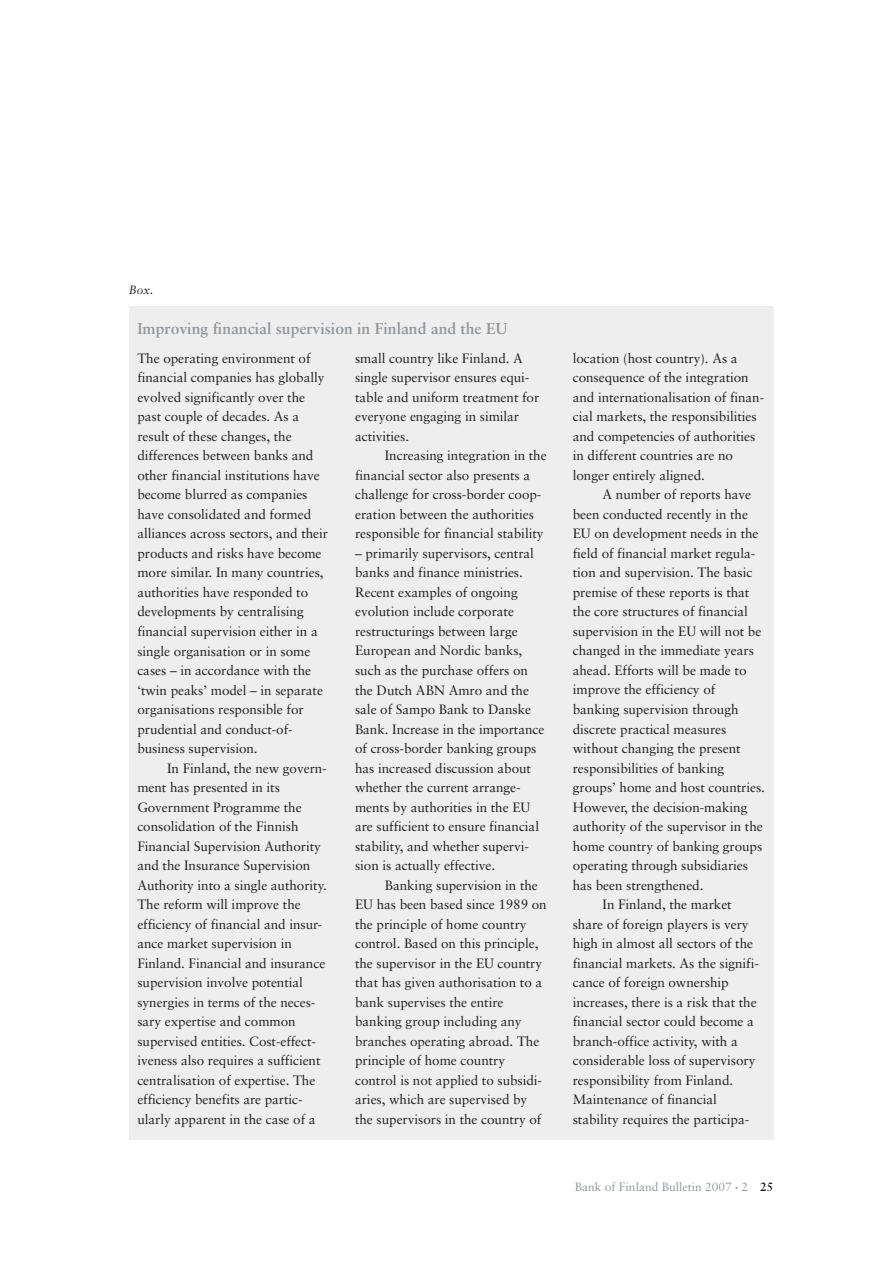
<style>
.page{position:relative;width:896px;height:1266px;background:#fff}
.page>*{position:absolute;margin:0;border:0;box-sizing:border-box;transform-origin:0 0}
.t1{font:700 15.75px "Sabon";color:#90979d}
.t2{font:13.5px "Sabon";letter-spacing:-.005em;color:#231f20}
.t3{font:12px "Sabon";color:#90979d}
.t4{font:italic 12px "Sabon";color:#231f20}
.s1{font-size:6px}
.s2{font-weight:700;color:#231f20}
</style>
<div class="page">
<div style="left:129px;top:306px;width:644px;height:833px;background:#eeeeef"></div>
<p class="t4" style="left:129px;top:285px;width:26px">Box.</p>
<p class="t1" style="left:137px;top:321px;width:372px">Improving financial supervision in Finland and the EU</p>
<p class="t2" style="left:137px;top:352px;width:174px">The operating environment of</p>
<p class="t2" style="left:137px;top:372px;width:189px">financial companies has globally</p>
<p class="t2" style="left:137px;top:391px;width:169px">evolved significantly over the</p>
<p class="t2" style="left:137px;top:411px;width:163px">past couple of decades. As a</p>
<p class="t2" style="left:137px;top:430px;width:156px">result of these changes, the</p>
<p class="t2" style="left:137px;top:450px;width:177px">differences between banks and</p>
<p class="t2" style="left:137px;top:469px;width:184px">other financial institutions have</p>
<p class="t2" style="left:137px;top:489px;width:172px">become blurred as companies</p>
<p class="t2" style="left:137px;top:508px;width:175px">have consolidated and formed</p>
<p class="t2" style="left:137px;top:528px;width:192px">alliances across sectors, and their</p>
<p class="t2" style="left:137px;top:547px;width:186px">products and risks have become</p>
<p class="t2" style="left:137px;top:567px;width:188px">more similar. In many countries,</p>
<p class="t2" style="left:137px;top:586px;width:172px">authorities have responded to</p>
<p class="t2" style="left:137px;top:606px;width:168px">developments by centralising</p>
<p class="t2" style="left:137px;top:625px;width:182px">financial supervision either in a</p>
<p class="t2" style="left:137px;top:645px;width:174px">single organisation or in some</p>
<p class="t2" style="left:137px;top:664px;width:175px">cases – in accordance with the</p>
<p class="t2" style="left:137px;top:684px;width:187px">‘twin peaks’ model – in separate</p>
<p class="t2" style="left:137px;top:703px;width:168px">organisations responsible for</p>
<p class="t2" style="left:137px;top:723px;width:157px">prudential and conduct-of-</p>
<p class="t2" style="left:137px;top:742px;width:122px">business supervision.</p>
<p class="t2" style="left:167px;top:762px;width:161px">In Finland, the new govern-</p>
<p class="t2" style="left:137px;top:781px;width:144px">ment has presented in its</p>
<p class="t2" style="left:137px;top:801px;width:166px">Government Programme the</p>
<p class="t2" style="left:137px;top:820px;width:163px">consolidation of the Finnish</p>
<p class="t2" style="left:137px;top:840px;width:185px">Financial Supervision Authority</p>
<p class="t2" style="left:137px;top:859px;width:174px">and the Insurance Supervision</p>
<p class="t2" style="left:137px;top:879px;width:191px">Authority into a single authority.</p>
<p class="t2" style="left:137px;top:898px;width:165px">The reform will improve the</p>
<p class="t2" style="left:137px;top:918px;width:186px">efficiency of financial and insur-</p>
<p class="t2" style="left:137px;top:937px;width:156px">ance market supervision in</p>
<p class="t2" style="left:137px;top:957px;width:189px">Finland. Financial and insurance</p>
<p class="t2" style="left:137px;top:976px;width:167px">supervision involve potential</p>
<p class="t2" style="left:137px;top:996px;width:179px">synergies in terms of the neces-</p>
<p class="t2" style="left:137px;top:1015px;width:160px">sary expertise and common</p>
<p class="t2" style="left:137px;top:1035px;width:180px">supervised entities. Cost-effect-</p>
<p class="t2" style="left:137px;top:1054px;width:185px">iveness also requires a sufficient</p>
<p class="t2" style="left:137px;top:1074px;width:179px">centralisation of expertise. The</p>
<p class="t2" style="left:137px;top:1093px;width:167px">efficiency benefits are partic-</p>
<p class="t2" style="left:137px;top:1113px;width:180px">ularly apparent in the case of a</p>
<p class="t2" style="left:355px;top:352px;width:169px">small country like Finland. A</p>
<p class="t2" style="left:355px;top:372px;width:176px">single supervisor ensures equi-</p>
<p class="t2" style="left:355px;top:391px;width:186px">table and uniform treatment for</p>
<p class="t2" style="left:355px;top:411px;width:166px">everyone engaging in similar</p>
<p class="t2" style="left:355px;top:430px;width:56px">activities.</p>
<p class="t2" style="left:385px;top:450px;width:163px">Increasing integration in the</p>
<p class="t2" style="left:355px;top:469px;width:177px">financial sector also presents a</p>
<p class="t2" style="left:355px;top:489px;width:188px">challenge for cross-border coop-</p>
<p class="t2" style="left:355px;top:508px;width:180px">eration between the authorities</p>
<p class="t2" style="left:355px;top:528px;width:190px">responsible for financial stability</p>
<p class="t2" style="left:355px;top:547px;width:180px">– primarily supervisors, central</p>
<p class="t2" style="left:355px;top:567px;width:169px">banks and finance ministries.</p>
<p class="t2" style="left:355px;top:586px;width:164px">Recent examples of ongoing</p>
<p class="t2" style="left:355px;top:606px;width:160px">evolution include corporate</p>
<p class="t2" style="left:355px;top:625px;width:164px">restructurings between large</p>
<p class="t2" style="left:355px;top:645px;width:169px">European and Nordic banks,</p>
<p class="t2" style="left:355px;top:664px;width:174px">such as the purchase offers on</p>
<p class="t2" style="left:355px;top:684px;width:175px">the Dutch ABN Amro and the</p>
<p class="t2" style="left:355px;top:703px;width:178px">sale of Sampo Bank to Danske</p>
<p class="t2" style="left:355px;top:723px;width:191px">Bank. Increase in the importance</p>
<p class="t2" style="left:355px;top:742px;width:183px">of cross-border banking groups</p>
<p class="t2" style="left:355px;top:762px;width:177px">has increased discussion about</p>
<p class="t2" style="left:355px;top:781px;width:167px">whether the current arrange-</p>
<p class="t2" style="left:355px;top:801px;width:177px">ments by authorities in the EU</p>
<p class="t2" style="left:355px;top:820px;width:185px">are sufficient to ensure financial</p>
<p class="t2" style="left:355px;top:840px;width:175px">stability, and whether supervi-</p>
<p class="t2" style="left:355px;top:859px;width:141px">sion is actually effective.</p>
<p class="t2" style="left:385px;top:879px;width:154px">Banking supervision in the</p>
<p class="t2" style="left:355px;top:898px;width:193px">EU has been based since 1989 on</p>
<p class="t2" style="left:355px;top:918px;width:173px">the principle of home country</p>
<p class="t2" style="left:355px;top:937px;width:185px">control. Based on this principle,</p>
<p class="t2" style="left:355px;top:957px;width:189px">the supervisor in the EU country</p>
<p class="t2" style="left:355px;top:976px;width:189px">that has given authorisation to a</p>
<p class="t2" style="left:355px;top:996px;width:150px">bank supervises the entire</p>
<p class="t2" style="left:355px;top:1015px;width:168px">banking group including any</p>
<p class="t2" style="left:355px;top:1035px;width:186px">branches operating abroad. The</p>
<p class="t2" style="left:355px;top:1054px;width:151px">principle of home country</p>
<p class="t2" style="left:355px;top:1074px;width:188px">control is not applied to subsidi-</p>
<p class="t2" style="left:355px;top:1093px;width:174px">aries, which are supervised by</p>
<p class="t2" style="left:355px;top:1113px;width:188px">the supervisors in the country of</p>
<p class="t2" style="left:572px;top:352px;width:166px">location (host country). As a</p>
<p class="t2" style="left:572px;top:372px;width:177px">consequence of the integration</p>
<p class="t2" style="left:572px;top:391px;width:193px">and internationalisation of finan-</p>
<p class="t2" style="left:572px;top:411px;width:185px">cial markets, the responsibilities</p>
<p class="t2" style="left:572px;top:430px;width:184px">and competencies of authorities</p>
<p class="t2" style="left:572px;top:450px;width:162px">in different countries are no</p>
<p class="t2" style="left:572px;top:469px;width:133px">longer entirely aligned.</p>
<p class="t2" style="left:602px;top:489px;width:150px">A number of reports have</p>
<p class="t2" style="left:572px;top:508px;width:177px">been conducted recently in the</p>
<p class="t2" style="left:572px;top:528px;width:187px">EU on development needs in the</p>
<p class="t2" style="left:572px;top:547px;width:184px">field of financial market regula-</p>
<p class="t2" style="left:572px;top:567px;width:181px">tion and supervision. The basic</p>
<p class="t2" style="left:572px;top:586px;width:178px">premise of these reports is that</p>
<p class="t2" style="left:572px;top:606px;width:176px">the core structures of financial</p>
<p class="t2" style="left:572px;top:625px;width:190px">supervision in the EU will not be</p>
<p class="t2" style="left:572px;top:645px;width:183px">changed in the immediate years</p>
<p class="t2" style="left:572px;top:664px;width:175px">ahead. Efforts will be made to</p>
<p class="t2" style="left:572px;top:684px;width:144px">improve the efficiency of</p>
<p class="t2" style="left:572px;top:703px;width:167px">banking supervision through</p>
<p class="t2" style="left:572px;top:723px;width:155px">discrete practical measures</p>
<p class="t2" style="left:572px;top:742px;width:169px">without changing the present</p>
<p class="t2" style="left:572px;top:762px;width:153px">responsibilities of banking</p>
<p class="t2" style="left:572px;top:781px;width:194px">groups’ home and host countries.</p>
<p class="t2" style="left:572px;top:801px;width:176px">However, the decision-making</p>
<p class="t2" style="left:572px;top:820px;width:191px">authority of the supervisor in the</p>
<p class="t2" style="left:572px;top:840px;width:191px">home country of banking groups</p>
<p class="t2" style="left:572px;top:859px;width:177px">operating through subsidiaries</p>
<p class="t2" style="left:572px;top:879px;width:132px">has been strengthened.</p>
<p class="t2" style="left:602px;top:898px;width:131px">In Finland, the market</p>
<p class="t2" style="left:572px;top:918px;width:177px">share of foreign players is very</p>
<p class="t2" style="left:572px;top:937px;width:182px">high in almost all sectors of the</p>
<p class="t2" style="left:572px;top:957px;width:188px">financial markets. As the signifi-</p>
<p class="t2" style="left:572px;top:976px;width:157px">cance of foreign ownership</p>
<p class="t2" style="left:572px;top:996px;width:185px">increases, there is a risk that the</p>
<p class="t2" style="left:572px;top:1015px;width:183px">financial sector could become a</p>
<p class="t2" style="left:572px;top:1035px;width:166px">branch-office activity, with a</p>
<p class="t2" style="left:572px;top:1054px;width:184px">considerable loss of supervisory</p>
<p class="t2" style="left:572px;top:1074px;width:162px">responsibility from Finland.</p>
<p class="t2" style="left:572px;top:1093px;width:146px">Maintenance of financial</p>
<p class="t2" style="left:572px;top:1113px;width:178px">stability requires the participa-</p>
<p class="t3" style="left:575px;top:1182px;width:200px">Bank of Finland Bulletin 2007 <span class="s1">•</span> 2 <span class="s2">25</span></p>
</div>
